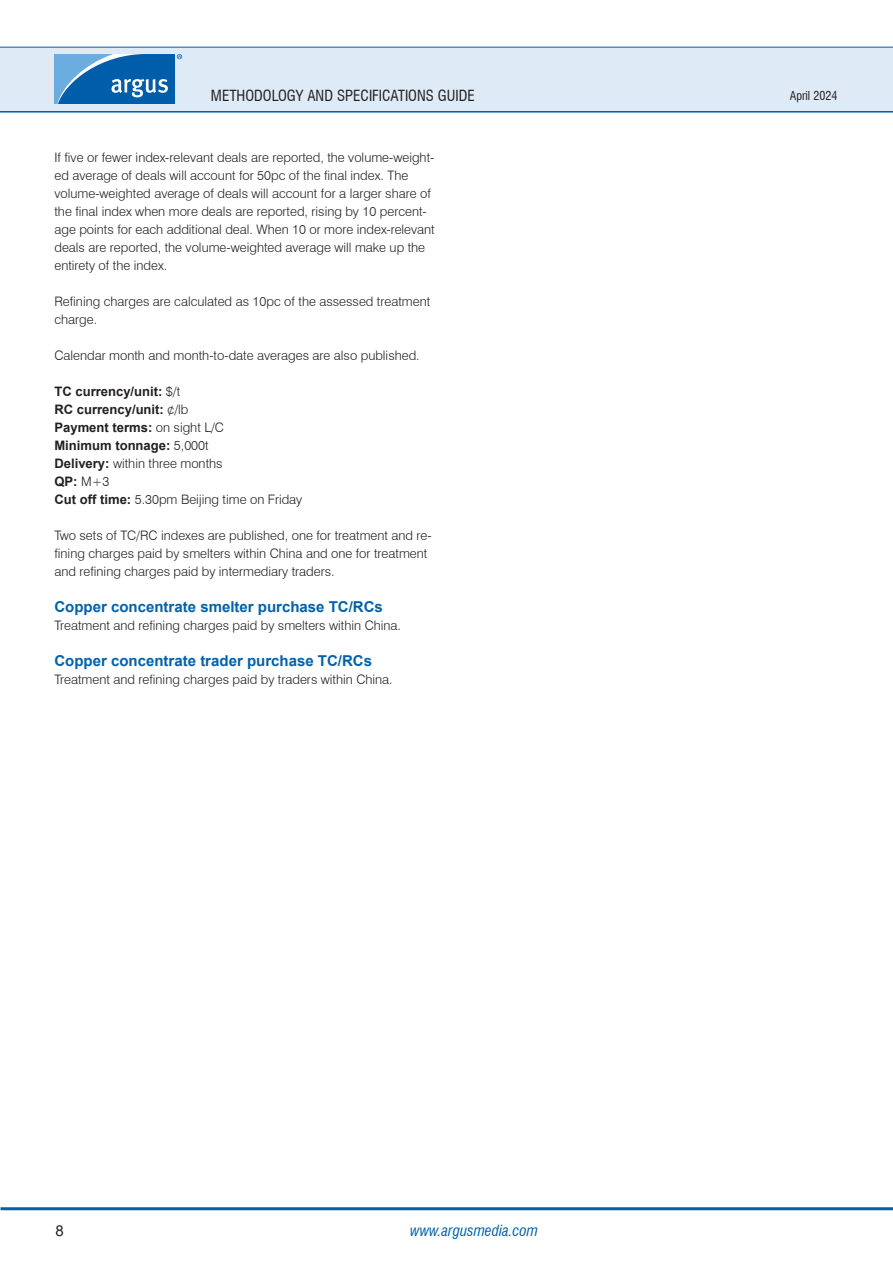
<style>
.page{position:relative;width:893px;height:1263px;background:#fff}
.page>*{position:absolute;margin:0;border:0;box-sizing:border-box;transform-origin:0 0}
.H2_-_Bold_headline_-_old_H4{font:700 15px "Arial";color:#0161aa}
.P1_-_Body_Text{font:700 15px "Arial";color:#0161aa}
.t1{font:condensed 15px "Swiss 721 BT";color:#231f20}
.t2{font:italic condensed 15px "Swiss 721 BT";color:#0161aa}
.t3{font:15px "Arial";color:#231f20}
.P1_-_Body_Text-2{font:300 13.05px/18px "Swiss 721 BT";color:#231f20}
.P1_-_Body_Text-3{font:700 13.05px "Arial";color:#231f20}
.t4{font:condensed 12px "Swiss 721 BT";color:#231f20}
.s1{font-family:"Swiss 721 BT";font-weight:300}
.s2{font-family:"Arial";font-weight:700}
</style>
<div class="page">
<hr style="left:0;top:110px;width:893px;height:3px;background:#0161aa">
<div style="left:0;top:47px;width:893px;height:64px;background:#deebf7"></div>
<hr style="left:0;top:47px;width:893px;height:1px;background:#0161aa">
<hr style="left:1px;top:1207px;width:892px;height:3px;background:#0161aa">
<svg style="left:54px;top:54px;width:128px;height:50px;background:#3883c0"></svg>
<p class="t1" style="left:211px;top:86px;width:265px">METHODOLOGY AND SPECIFICATIONS GUIDE</p>
<p class="P1_-_Body_Text-2" style="left:54px;top:148px;width:382px">If five or fewer index-relevant deals are reported, the volume-weight&shy;ed average of deals will account for 50pc of the final index. The volume-weighted average of deals will account for a larger share of the final index when more deals are reported, rising by 10 percent&shy;age points for each additional deal. When 10 or more index-relevant deals are reported, the volume-weighted average will make up the entirety of the index.</p>
<p class="P1_-_Body_Text-2" style="left:54px;top:292px;width:377px">Refining charges are calculated as 10pc of the assessed treatment charge.</p>
<p class="P1_-_Body_Text-2" style="left:54px;top:346px;width:367px">Calendar month and month-to-date averages are also published.</p>
<p class="P1_-_Body_Text-3" style="left:54px;top:382px;width:127px">TC currency/unit: <span class="s1">$/t</span></p>
<p class="P1_-_Body_Text-3" style="left:54px;top:400px;width:135px">RC currency/unit: <span class="s1">¢/lb</span></p>
<p class="P1_-_Body_Text-3" style="left:54px;top:418px;width:171px">Payment terms: <span class="s1">on sight L/C</span></p>
<p class="P1_-_Body_Text-3" style="left:54px;top:436px;width:156px">Minimum tonnage: <span class="s1">5,000t</span></p>
<p class="P1_-_Body_Text-2" style="left:54px;top:454px;width:170px"><span class="s2">Delivery:</span> within three months</p>
<p class="P1_-_Body_Text-3" style="left:54px;top:472px;width:57px">QP: <span class="s1">M+3</span></p>
<p class="P1_-_Body_Text-2" style="left:54px;top:490px;width:249px"><span class="s2">Cut off time:</span> 5.30pm Beijing time on Friday</p>
<p class="P1_-_Body_Text-2" style="left:54px;top:526px;width:379px">Two sets of TC/RC indexes are published, one for treatment and re&shy;fining charges paid by smelters within China and one for treatment and refining charges paid by intermediary traders.</p>
<p class="H2_-_Bold_headline_-_old_H4" style="left:54px;top:596px;width:330px">Copper concentrate smelter purchase TC/RCs</p>
<p class="P1_-_Body_Text-2" style="left:54px;top:616px;width:348px">Treatment and refining charges paid by smelters within China.</p>
<p class="P1_-_Body_Text" style="left:54px;top:650px;width:319px">Copper concentrate trader purchase TC/RCs</p>
<p class="P1_-_Body_Text-2" style="left:54px;top:670px;width:340px">Treatment and refining charges paid by traders within China.</p>
<p class="t3" style="left:55px;top:1220px;width:10px">8</p>
<p class="t2" style="left:410px;top:1221px;width:129px">www.argusmedia.com</p>
<p class="t4" style="left:790px;top:88px;width:49px">April 2024</p>
</div>
